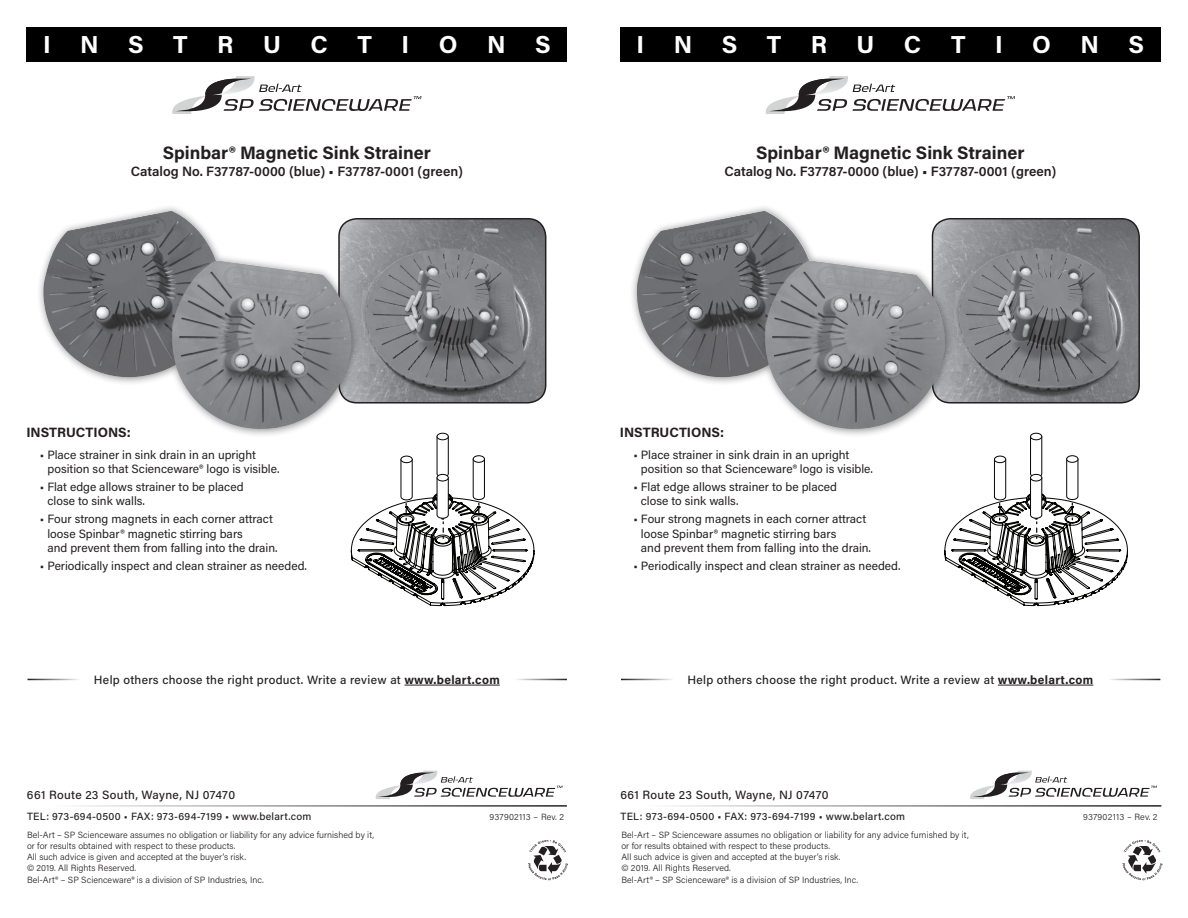
<style>
.page{position:relative;width:1188px;height:918px;background:#fff}
.page>*{position:absolute;margin:0;border:0;box-sizing:border-box;transform-origin:0 0}
.t1{font:700 24.6px "Acumin Pro";letter-spacing:1.2em;color:#fff}
.t2{font:700 18px "Acumin Pro";color:#231f20}
.t3{font:600 13.5px "Acumin Pro";color:#231f20}
.t4{font:700 13.5px "Acumin Pro";color:#231f20}
.t5{font:12px/14.4px "Acumin Pro";color:#231f20}
.t6{font:500 12px "Acumin Pro";letter-spacing:.025em;color:#231f20}
.t7{font:500 10.5px "Acumin Pro";letter-spacing:.03em;color:#231f20}
.t8{font:300 9px/10.8px "Acumin Pro";letter-spacing:.005em;color:#231f20}
.s1{font-weight:700}
</style>
<div class="page">
<svg style="left:376px;top:771px;width:187px;height:28px"></svg>
<svg style="left:970px;top:771px;width:187px;height:28px"></svg>
<hr style="left:27px;top:805px;width:540px;height:2px;background:#231f20">
<hr style="left:621px;top:805px;width:540px;height:2px;background:#231f20">
<svg style="left:528px;top:840px;width:40px;height:40px"></svg>
<svg style="left:1122px;top:840px;width:40px;height:40px"></svg>
<div style="left:26px;top:27px;width:541px;height:34px;background:#000"></div>
<div style="left:620px;top:27px;width:541px;height:34px;background:#000"></div>
<svg style="left:172px;top:76px;width:250px;height:38px"></svg>
<svg style="left:766px;top:76px;width:249px;height:38px"></svg>
<hr style="left:404px;top:685px;width:96px;height:1px;background:#231f20">
<hr style="left:998px;top:685px;width:95px;height:1px;background:#231f20">
<hr style="left:512px;top:679px;width:55px;height:1px;background:#231f20">
<hr style="left:1105px;top:679px;width:55px;height:1px;background:#231f20">
<hr style="left:27px;top:679px;width:56px;height:1px;background:#231f20">
<hr style="left:621px;top:679px;width:55px;height:1px;background:#231f20">
<img style="left:360px;top:219px;width:186px;height:182px">
<div style="left:338px;top:218px;width:208px;height:186px;border:2px solid #231f20;border-radius:18px"></div>
<img style="left:954px;top:219px;width:185px;height:182px">
<div style="left:932px;top:218px;width:208px;height:186px;border:2px solid #231f20;border-radius:18px"></div>
<div style="left:36px;top:204px;width:324px;height:234px;background:#231f20;opacity:.5"></div>
<img style="left:40px;top:211px;width:313px;height:221px">
<div style="left:630px;top:204px;width:324px;height:234px;background:#231f20;opacity:.5"></div>
<img style="left:634px;top:211px;width:312px;height:221px">
<div style="left:437px;top:433px;width:11px;height:7px;border:1px solid #050504;border-radius:50%"></div>
<svg style="left:351px;top:436px;width:183px;height:170px"></svg>
<div style="left:1030px;top:433px;width:12px;height:7px;border:1px solid #050504;border-radius:50%"></div>
<svg style="left:945px;top:436px;width:183px;height:170px"></svg>
<h1 class="t1" style="left:43px;top:27px;width:509px">INSTRUCTIONS</h1>
<h1 class="t1" style="left:637px;top:27px;width:509px">INSTRUCTIONS</h1>
<h2 class="t2" style="left:163px;top:140px;width:270px">Spinbar® Magnetic Sink Strainer</h2>
<p class="t3" style="left:131px;top:162px;width:334px">Catalog No. F37787-0000 (blue) • F37787-0001 (green)</p>
<p class="t4" style="left:26px;top:423px;width:106px">INSTRUCTIONS:</p>
<p class="t5" style="left:47px;top:447px;width:234px;text-indent:-8px">• Place strainer in sink drain in an upright position so that Scienceware® logo is visible.</p>
<p class="t5" style="left:47px;top:479px;width:198px;text-indent:-8px">• Flat edge allows strainer to be placed close to sink walls.</p>
<p class="t5" style="left:47px;top:511px;width:232px;text-indent:-8px">• Four strong magnets in each corner attract loose Spinbar® magnetic stirring bars<br>and prevent them from falling into the drain.</p>
<p class="t5" style="left:40px;top:558px;width:269px">• Periodically inspect and clean strainer as needed.</p>
<h2 class="t2" style="left:756px;top:140px;width:270px">Spinbar® Magnetic Sink Strainer</h2>
<p class="t3" style="left:724px;top:162px;width:334px">Catalog No. F37787-0000 (blue) • F37787-0001 (green)</p>
<p class="t4" style="left:620px;top:423px;width:106px">INSTRUCTIONS:</p>
<p class="t5" style="left:641px;top:447px;width:234px;text-indent:-8px">• Place strainer in sink drain in an upright position so that Scienceware® logo is visible.</p>
<p class="t5" style="left:641px;top:479px;width:198px;text-indent:-8px">• Flat edge allows strainer to be placed close to sink walls.</p>
<p class="t5" style="left:641px;top:511px;width:232px;text-indent:-8px">• Four strong magnets in each corner attract loose Spinbar® magnetic stirring bars<br>and prevent them from falling into the drain.</p>
<p class="t5" style="left:633px;top:558px;width:269px">• Periodically inspect and clean strainer as needed.</p>
<p class="t6" style="left:94px;top:671px;width:407px">Help others choose the right product. Write a review at <span class="s1">www.belart.com</span></p>
<p class="t6" style="left:687px;top:671px;width:407px">Help others choose the right product. Write a review at <span class="s1">www.belart.com</span></p>
<p class="t6" style="left:27px;top:787px;width:210px">661 Route 23 South, Wayne, NJ 07470</p>
<p class="t6" style="left:620px;top:787px;width:210px">661 Route 23 South, Wayne, NJ 07470</p>
<p class="t7" style="left:27px;top:809px;width:286px">TEL: 973-694-0500 • FAX: 973-694-7199 • www.belart.com</p>
<p class="t8" style="left:490px;top:812px;width:76px">937902113 – Rev. 2</p>
<p class="t7" style="left:620px;top:809px;width:286px">TEL: 973-694-0500 • FAX: 973-694-7199 • www.belart.com</p>
<p class="t8" style="left:1083px;top:812px;width:76px">937902113 – Rev. 2</p>
<p class="t8" style="left:27px;top:829px;width:349px">Bel-Art – SP Scienceware assumes no obligation or liability for any advice furnished by it, or for results obtained with respect to these products.<br>All such advice is given and accepted at the buyer’s risk.</p>
<p class="t8" style="left:27px;top:862px;width:238px;line-height:11.9px">© 2019. All Rights Reserved.<br>Bel-Art® – SP Scienceware® is a division of SP Industries, Inc.</p>
<p class="t8" style="left:621px;top:829px;width:349px">Bel-Art – SP Scienceware assumes no obligation or liability for any advice furnished by it, or for results obtained with respect to these products.<br>All such advice is given and accepted at the buyer’s risk.</p>
<p class="t8" style="left:621px;top:862px;width:238px;line-height:11.9px">© 2019. All Rights Reserved.<br>Bel-Art® – SP Scienceware® is a division of SP Industries, Inc.</p>
</div>
